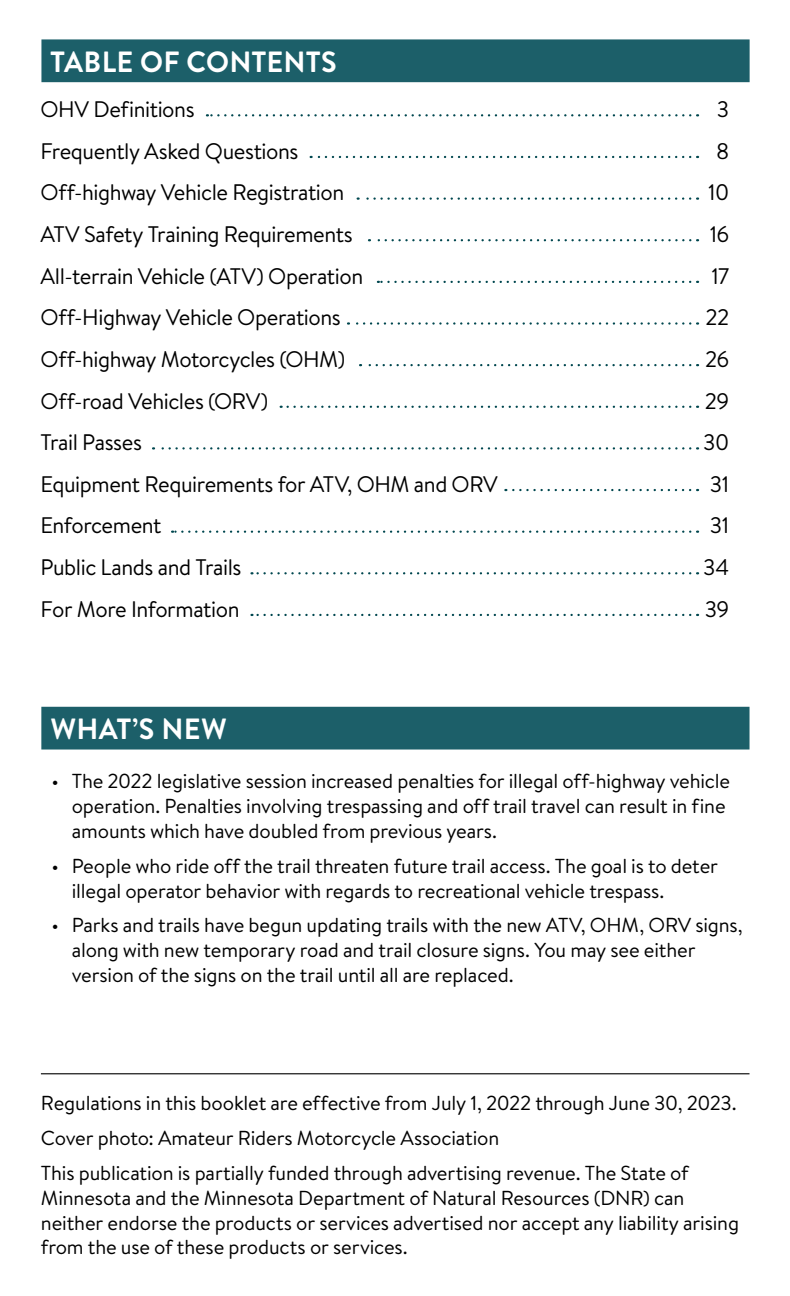
<style>
.page{position:relative;width:790px;height:1296px;background:#fff}
.page>*{position:absolute;margin:0;border:0;box-sizing:border-box;transform-origin:0 0}
.section_head_but_won{font:700 29.25px "Brandon Grotesque";letter-spacing:.01em;color:#fff}
.t1{font:22.5px "Brandon Text";letter-spacing:-.02em;color:#000}
.P_body_copy_space_af{font:20.25px/24.8px "Brandon Text";letter-spacing:-.01em;color:#000}
</style>
<div class="page">
<div style="left:41px;top:39px;width:708px;height:43px;background:#1c5f69"></div>
<div style="left:41px;top:707px;width:708px;height:43px;background:#1c5f69"></div>
<svg style="left:207px;top:114px;width:483px;height:2px"></svg>
<svg style="left:311px;top:156px;width:379px;height:2px"></svg>
<svg style="left:358px;top:197px;width:332px;height:3px"></svg>
<svg style="left:369px;top:239px;width:321px;height:2px"></svg>
<svg style="left:378px;top:281px;width:312px;height:2px"></svg>
<svg style="left:348px;top:322px;width:342px;height:3px"></svg>
<svg style="left:360px;top:364px;width:330px;height:2px"></svg>
<svg style="left:281px;top:406px;width:409px;height:2px"></svg>
<svg style="left:153px;top:447px;width:537px;height:3px"></svg>
<svg style="left:505px;top:489px;width:185px;height:2px"></svg>
<svg style="left:172px;top:531px;width:518px;height:2px"></svg>
<svg style="left:251px;top:572px;width:439px;height:2px"></svg>
<svg style="left:251px;top:614px;width:439px;height:2px"></svg>
<hr style="left:41px;top:1073px;width:708px;height:1px;background:#000">
<h2 class="section_head_but_won" style="left:51px;top:42px;width:287px">TABLE OF CONTENTS</h2>
<p class="t1" style="left:40px;top:94px;width:156px">OHV Definitions</p>
<p class="t1" style="left:717px;top:94px;width:14px">3</p>
<p class="t1" style="left:40px;top:136px;width:260px">Frequently Asked Questions</p>
<p class="t1" style="left:716px;top:136px;width:15px">8</p>
<p class="t1" style="left:40px;top:177px;width:305px">Off-highway Vehicle Registration</p>
<p class="t1" style="left:708px;top:177px;width:23px">10</p>
<p class="t1" style="left:40px;top:219px;width:314px">ATV Safety Training Requirements</p>
<p class="t1" style="left:709px;top:219px;width:21px">16</p>
<p class="t1" style="left:40px;top:260px;width:324px">All-terrain Vehicle (ATV) Operation</p>
<p class="t1" style="left:711px;top:260px;width:19px">17</p>
<p class="t1" style="left:40px;top:302px;width:302px">Off-Highway Vehicle Operations</p>
<p class="t1" style="left:705px;top:302px;width:25px">22</p>
<p class="t1" style="left:40px;top:344px;width:306px">Off-highway Motorcycles (OHM)</p>
<p class="t1" style="left:705px;top:344px;width:25px">26</p>
<p class="t1" style="left:40px;top:385px;width:229px">Off-road Vehicles (ORV)</p>
<p class="t1" style="left:705px;top:385px;width:26px">29</p>
<p class="t1" style="left:40px;top:427px;width:103px">Trail Passes</p>
<p class="t1" style="left:703px;top:427px;width:28px">30</p>
<p class="t1" style="left:40px;top:469px;width:459px">Equipment Requirements for ATV, OHM and ORV</p>
<p class="t1" style="left:710px;top:469px;width:21px">31</p>
<p class="t1" style="left:40px;top:510px;width:123px">Enforcement</p>
<p class="t1" style="left:710px;top:510px;width:21px">31</p>
<p class="t1" style="left:40px;top:552px;width:202px">Public Lands and Trails</p>
<p class="t1" style="left:703px;top:552px;width:27px">34</p>
<p class="t1" style="left:40px;top:593px;width:201px">For More Information</p>
<p class="t1" style="left:705px;top:593px;width:26px">39</p>
<h2 class="section_head_but_won" style="left:51px;top:709px;width:178px">WHAT’S NEW</h2>
<p class="P_body_copy_space_af" style="left:72px;top:768px;width:660px;text-indent:-20px">• The 2022 legislative session increased penalties for illegal off-highway vehicle operation. Penalties involving trespassing and off trail travel can result in fine amounts which have doubled from previous years.</p>
<p class="P_body_copy_space_af" style="left:72px;top:853px;width:648px;text-indent:-20px">• People who ride off the trail threaten future trail access. The goal is to deter illegal operator behavior with regards to recreational vehicle trespass.</p>
<p class="P_body_copy_space_af" style="left:72px;top:912px;width:672px;text-indent:-20px">• Parks and trails have begun updating trails with the new ATV, OHM, ORV signs, along with new temporary road and trail closure signs. You may see either version of the signs on the trail until all are replaced.</p>
<p class="P_body_copy_space_af" style="left:41px;top:1090px;width:697px">Regulations in this booklet are effective from July 1, 2022 through June 30, 2023.</p>
<p class="P_body_copy_space_af" style="left:41px;top:1125px;width:460px">Cover photo: Amateur Riders Motorcycle Association</p>
<p class="P_body_copy_space_af" style="left:41px;top:1160px;width:700px">This publication is partially funded through advertising revenue. The State of Minnesota and the Minnesota Department of Natural Resources (DNR) can neither endorse the products or services advertised nor accept any liability arising from the use of these products or services.</p>
</div>
